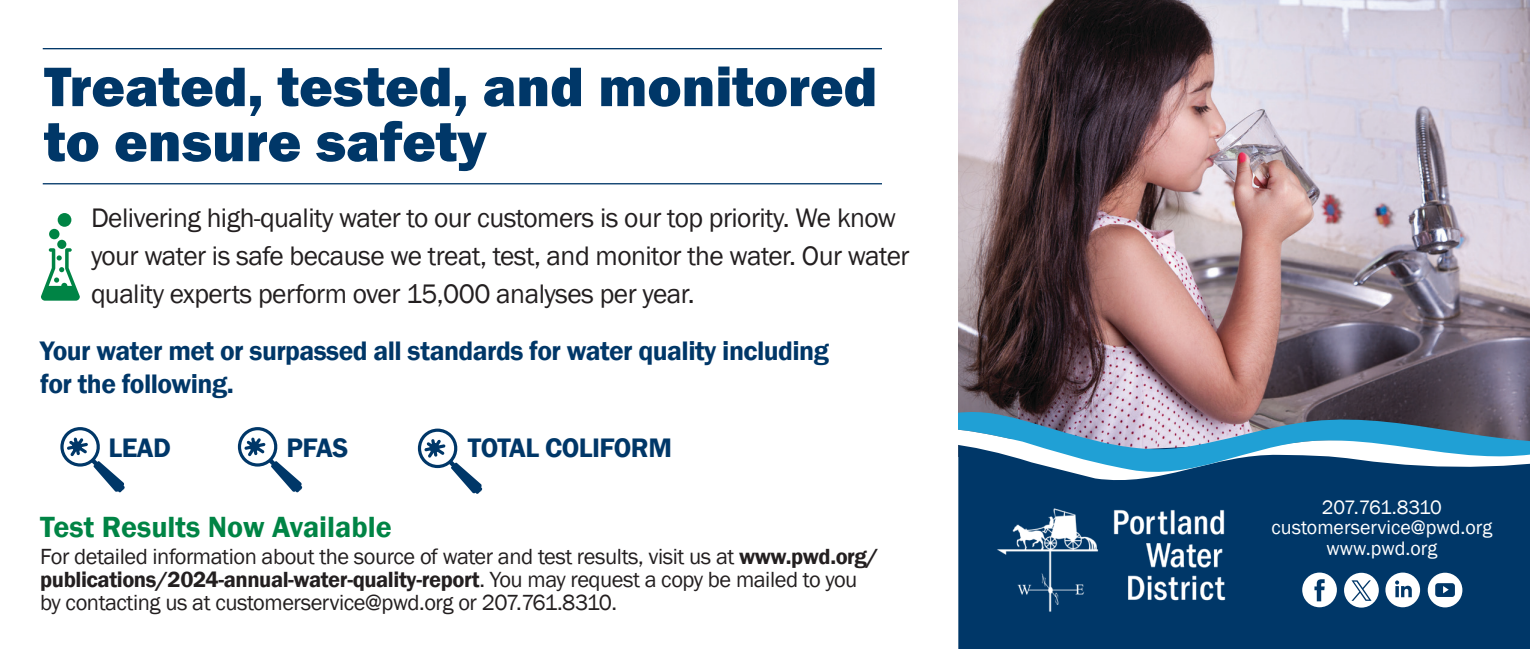
<style>
.page{position:relative;width:1530px;height:649px;background:#fff}
.page>*{position:absolute;margin:0;border:0;box-sizing:border-box;transform-origin:0 0}
.t1{font:800 57.5px "Franklin Gothic";color:#003768}
.t2{font:600 30px "Franklin Gothic";color:#008445}
.t3{font:27.5px/38px "Franklin Gothic";letter-spacing:-.02em;color:#231f20}
.t4{font:600 27.5px "Franklin Gothic";letter-spacing:-.02em;color:#003768}
.t5{font:22.5px/23px "Franklin Gothic";letter-spacing:-.02em;color:#231f20}
.t6{font:20px "Franklin Gothic";color:#fff}
.t7{font:20px "Franklin Gothic";letter-spacing:-.04em;color:#fff}
.s1{font-weight:600}
</style>
<div class="page">
<hr style="left:43px;top:183px;width:839px;height:1px;background:#003768">
<hr style="left:43px;top:48px;width:839px;height:1px;background:#003768">
<img style="left:958px;top:0;width:572px;height:406px">
<div style="left:958px;top:487px;width:572px;height:161px;background:#003768"></div>
<svg style="left:1302px;top:572px;width:35px;height:34px"></svg>
<svg style="left:1428px;top:572px;width:34px;height:34px"></svg>
<svg style="left:1385px;top:572px;width:35px;height:34px"></svg>
<svg style="left:1344px;top:572px;width:35px;height:35px"></svg>
<div style="left:958px;top:480px;width:572px;height:7px;background:#003768"></div>
<svg style="left:958px;top:406px;width:572px;height:74px;background:#628dab"></svg>
<svg style="left:41px;top:213px;width:39px;height:87px"></svg>
<img style="left:993px;top:506px;width:257px;height:107px">
<svg style="left:60px;top:427px;width:65px;height:65px"></svg>
<svg style="left:238px;top:427px;width:64px;height:65px"></svg>
<svg style="left:418px;top:428px;width:64px;height:65px"></svg>
<p class="t1" style="left:44px;top:49px;width:835px">Treated, tested, and monitored</p>
<p class="t1" style="left:44px;top:104px;width:444px">to ensure safety</p>
<p class="t3" style="left:91px;top:199px;width:820px">Delivering high-quality water to our customers is our top priority. We know your water is safe because we treat, test, and monitor the water. Our water</p>
<p class="t3" style="left:91px;top:275px;width:605px">quality experts perform over 15,000 analyses per year.</p>
<p class="t4" style="left:40px;top:333px;width:790px">Your water met or surpassed all standards for water quality including</p>
<p class="t4" style="left:40px;top:366px;width:195px">for the following.</p>
<p class="t4" style="left:108px;top:430px;width:64px">LEAD</p>
<p class="t4" style="left:287px;top:430px;width:63px">PFAS</p>
<p class="t4" style="left:468px;top:430px;width:206px">TOTAL COLIFORM</p>
<p class="t2" style="left:40px;top:507px;width:353px">Test Results Now Available</p>
<p class="t5" style="left:40px;top:544px;width:840px">For detailed information about the source of water and test results, visit us at <span class="s1">www.pwd.org/ publications/2024-annual-water-quality-report</span>. You may request a copy be mailed to you by contacting us at customerservice@pwd.org or 207.761.8310.</p>
<p class="t7" style="left:1322px;top:494px;width:122px">207.761.8310</p>
<p class="t6" style="left:1272px;top:515px;width:222px">customerservice@pwd.org</p>
<p class="t6" style="left:1327px;top:535px;width:112px">www.pwd.org</p>
</div>
